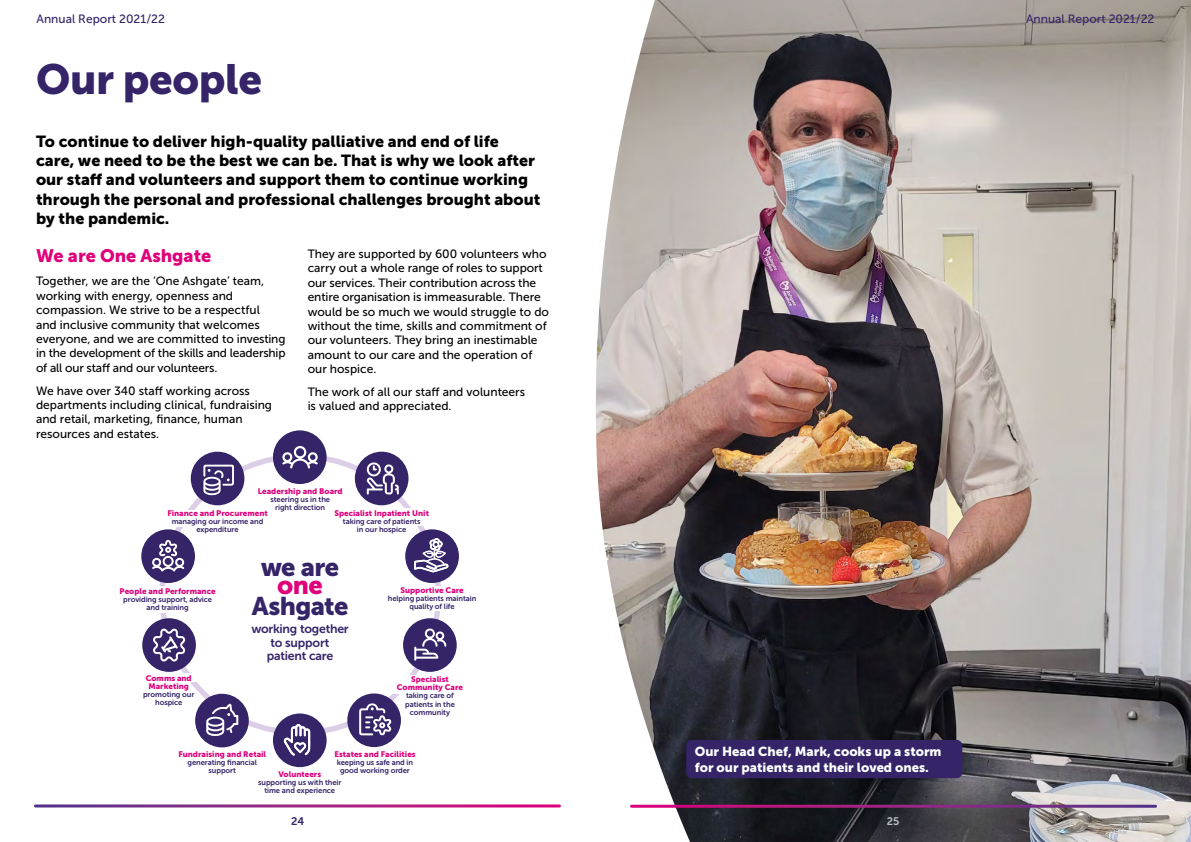
<style>
.page{position:relative;width:1191px;height:842px;background:#fff}
.page>*{position:absolute;margin:0;border:0;box-sizing:border-box;transform-origin:0 0}
.t1{font:42px "Museo Sans 900";letter-spacing:-.01em;color:#352468}
.t2{font:25.5px "Museo Sans 900";letter-spacing:-.025em;color:#352468}
.t3{font:25.5px "Museo Sans 900";color:#de007b}
.t4{font:18px "Museo Sans 900";color:#de007b}
.t5{font:16px/19.2px "Museo Sans 900";color:#000}
.t6{font:13px/15.6px "Museo Sans 900";color:#fff}
.t7{font:12.3px/13.7px "Museo Sans 700";letter-spacing:-.015em;color:#352468;text-align:center}
.t8{font:12px/14.4px "Museo Sans 500";color:#000}
.t9{font:12px "Museo Sans 500";color:#352468}
.t10{font:11px "Museo Sans 700";color:#352468}
.t11{font:11px "Museo Sans 700";color:#b8bfc6}
.t12{font:8px/8px "Museo Sans 900";color:#de007b;text-align:center}
.t13{font:7.6px/8px "Museo Sans 700";letter-spacing:-.01em;color:#352468;text-align:center}
</style>
<div class="page">
<svg style="left:141px;top:431px;width:316px;height:337px"></svg>
<div style="left:174px;top:510px;width:22px;height:16px;background:#fff"></div>
<div style="left:191px;top:452px;width:53px;height:53px;background:#352468;border-radius:50%"></div>
<svg style="left:203px;top:465px;width:31px;height:30px"></svg>
<div style="left:156px;top:586px;width:18px;height:27px;background:#fff"></div>
<div style="left:141px;top:529px;width:54px;height:54px;background:#352468;border-radius:50%"></div>
<svg style="left:152px;top:540px;width:32px;height:32px"></svg>
<div style="left:195px;top:694px;width:54px;height:53px;background:#352468;border-radius:50%"></div>
<svg style="left:206px;top:703px;width:32px;height:33px"></svg>
<div style="left:402px;top:508px;width:23px;height:18px;background:#fff"></div>
<div style="left:355px;top:452px;width:53px;height:53px;background:#352468;border-radius:50%"></div>
<svg style="left:367px;top:462px;width:32px;height:33px"></svg>
<div style="left:273px;top:430px;width:53px;height:54px;background:#352468;border-radius:50%"></div>
<svg style="left:282px;top:446px;width:36px;height:23px"></svg>
<div style="left:176px;top:673px;width:21px;height:9px;background:#fff"></div>
<div style="left:142px;top:618px;width:54px;height:54px;background:#352468;border-radius:50%"></div>
<svg style="left:153px;top:629px;width:32px;height:32px"></svg>
<div style="left:347px;top:693px;width:54px;height:54px;background:#352468;border-radius:50%"></div>
<svg style="left:359px;top:703px;width:32px;height:32px"></svg>
<svg style="left:273px;top:713px;width:54px;height:54px"></svg>
<div style="left:423px;top:587px;width:27px;height:24px;background:#fff"></div>
<svg style="left:405px;top:529px;width:54px;height:54px"></svg>
<div style="left:392px;top:675px;width:25px;height:18px;background:#fff"></div>
<div style="left:403px;top:618px;width:54px;height:54px;background:#352468;border-radius:50%"></div>
<svg style="left:414px;top:628px;width:32px;height:33px"></svg>
<img style="left:596px;top:0;width:595px;height:842px">
<hr style="left:631px;top:805px;width:524px;height:3px;background:#fff">
<div style="left:686px;top:740px;width:276px;height:38px;background:#352468;border-radius:6px"></div>
<p class="t9" style="left:36px;top:12px;width:130px">Annual Report 2021/22</p>
<h1 class="t1" style="left:36px;top:55px;width:227px">Our people</h1>
<p class="t5" style="left:36px;top:132px;width:506px">To continue to deliver high-quality palliative and end of life care, we need to be the best we can be. That is why we look after our staff and volunteers and support them to continue working through the personal and professional challenges brought about by the pandemic.</p>
<h3 class="t4" style="left:36px;top:246px;width:177px">We are One Ashgate</h3>
<p class="t8" style="left:36px;top:274px;width:251px">Together, we are the ‘One Ashgate’ team, working with energy, openness and compassion. We strive to be a respectful<br>and inclusive community that welcomes everyone, and we are committed to investing in the development of the skills and leadership of all our staff and our volunteers.</p>
<p class="t8" style="left:36px;top:383px;width:237px">We have over 340 staff working across departments including clinical, fundraising and retail, marketing, finance, human resources and estates.</p>
<p class="t8" style="left:308px;top:247px;width:243px">They are supported by 600 volunteers who carry out a whole range of roles to support our services. Their contribution across the entire organisation is immeasurable. There would be so much we would struggle to do without the time, skills and commitment of our volunteers. They bring an inestimable amount to our care and the operation of our hospice.</p>
<p class="t8" style="left:308px;top:385px;width:219px">The work of all our staff and volunteers is valued and appreciated.</p>
<p class="t12" style="left:258px;top:487px;width:87px">Leadership and Board</p>
<p class="t13" style="left:270px;top:495px;width:61px">steering us in the right direction</p>
<p class="t12" style="left:167px;top:509px;width:102px">Finance and Procurement</p>
<p class="t13" style="left:172px;top:517px;width:93px">managing our income and expenditure</p>
<p class="t12" style="left:334px;top:509px;width:96px">Specialist Inpatient Unit</p>
<p class="t13" style="left:343px;top:517px;width:79px">taking care of patients in our hospice</p>
<p class="t12" style="left:120px;top:587px;width:98px">People and Performance</p>
<p class="t13" style="left:123px;top:595px;width:90px">providing support, advice and training</p>
<p class="t12" style="left:146px;top:674px;width:48px">Comms and<br>Marketing</p>
<p class="t13" style="left:143px;top:690px;width:53px">promoting our hospice</p>
<h2 class="t2" style="left:261px;top:552px;width:80px">we are</h2>
<h2 class="t3" style="left:277px;top:571px;width:47px">one</h2>
<h2 class="t2" style="left:252px;top:592px;width:98px">Ashgate</h2>
<p class="t7" style="left:251px;top:622px;width:99px">working together to support patient care</p>
<p class="t12" style="left:400px;top:586px;width:65px">Supportive Care</p>
<p class="t13" style="left:388px;top:595px;width:90px">helping patients maintain quality of life</p>
<p class="t12" style="left:397px;top:675px;width:68px">Specialist<br>Community Care</p>
<p class="t13" style="left:405px;top:692px;width:51px">taking care of patients in the community</p>
<p class="t12" style="left:334px;top:750px;width:83px">Estates and Facilities</p>
<p class="t13" style="left:337px;top:758px;width:78px">keeping us safe and in good working order</p>
<p class="t12" style="left:178px;top:750px;width:89px">Fundraising and Retail</p>
<p class="t13" style="left:187px;top:758px;width:71px">generating financial support</p>
<p class="t12" style="left:278px;top:770px;width:44px">Volunteers</p>
<p class="t13" style="left:258px;top:778px;width:85px">supporting us with their time and experience</p>
<p class="t10" style="left:291px;top:815px;width:15px">24</p>
<p class="t9" style="left:1026px;top:12px;width:130px">Annual Report 2021/22</p>
<p class="t6" style="left:694px;top:744px;width:248px">Our Head Chef, Mark, cooks up a storm for our patients and their loved ones.</p>
<p class="t11" style="left:887px;top:815px;width:14px">25</p>
</div>
